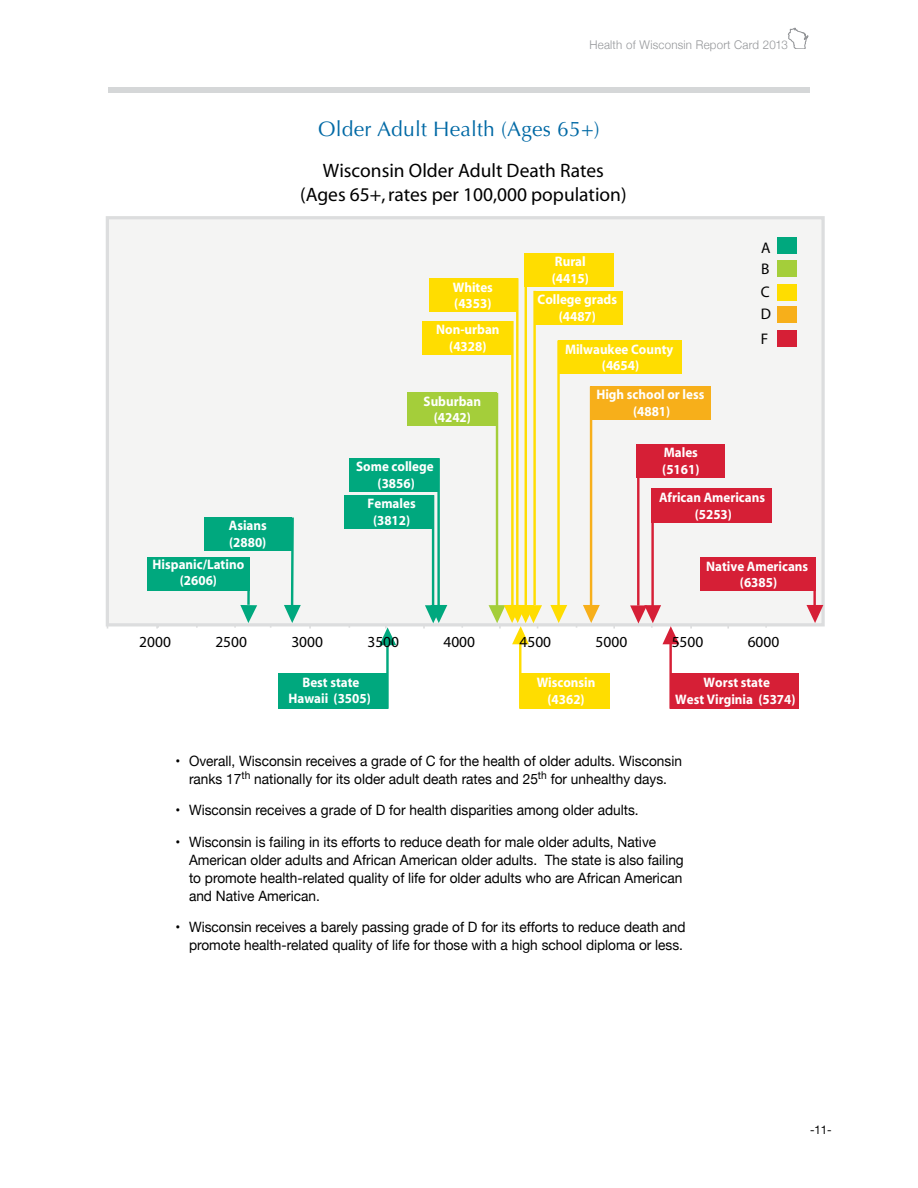
<style>
.page{position:relative;width:918px;height:1188px;background:#fff}
.page>*{position:absolute;margin:0;border:0;box-sizing:border-box;transform-origin:0 0}
.t1{font:21px "Optima";letter-spacing:.01em;color:#0069a5}
.t2{font:19.5px/23.4px "Myriad";color:#010101;text-align:center}
.t3{font:15.45px "Myriad";color:#000}
.t4{font:15.45px/21.5px "Myriad";color:#010101}
.t5{font:14.25px/18px "Helvetica Neue";color:#000;text-align:center;scale:.96 1}
.t6{font:700 13.8px/16.5px "Myriad";color:#fff;text-align:center;scale:.95 1}
.t7{font:300 12px "Helvetica Neue";letter-spacing:.02em;color:#939598;scale:.96 1}
.t8{font:12px "Helvetica Neue";color:#000;scale:.96 1}
</style>
<div class="page">
<svg style="left:788px;top:28px;width:20px;height:21px"></svg>
<div style="left:108px;top:87px;width:702px;height:6px;background:#d5d7d8"></div>
<div style="left:107px;top:218px;width:716px;height:407px;background:#f4f4f3"></div>
<div style="left:106px;top:216px;width:719px;height:410px;border:3px solid #dcddde"></div>
<div style="left:671px;top:673px;width:128px;height:36px;background:#d61f36"></div>
<hr style="left:669px;top:644px;width:3px;height:65px;background:#d61f36">
<hr style="left:651px;top:489px;width:3px;height:118px;background:#d61f36">
<div style="left:777px;top:238px;width:20px;height:16px;background:#00a87e"></div>
<div style="left:777px;top:261px;width:20px;height:16px;background:#a4ce3a"></div>
<div style="left:777px;top:284px;width:20px;height:16px;background:#fd0"></div>
<div style="left:777px;top:306px;width:20px;height:17px;background:#f7af1a"></div>
<div style="left:777px;top:331px;width:20px;height:16px;background:#d61f36"></div>
<hr style="left:813px;top:558px;width:3px;height:47px;background:#d61f36">
<svg style="left:806px;top:605px;width:17px;height:18px"></svg>
<div style="left:700px;top:558px;width:116px;height:33px;background:#d61f36"></div>
<hr style="left:637px;top:445px;width:3px;height:161px;background:#d61f36">
<svg style="left:630px;top:605px;width:49px;height:39px"></svg>
<div style="left:637px;top:444px;width:88px;height:33px;background:#d61f36"></div>
<div style="left:590px;top:387px;width:120px;height:33px;background:#f7af1a"></div>
<hr style="left:590px;top:387px;width:2px;height:218px;background:#f7af1a">
<svg style="left:583px;top:605px;width:17px;height:18px"></svg>
<hr style="left:557px;top:341px;width:3px;height:264px;background:#fd0">
<svg style="left:550px;top:605px;width:17px;height:18px"></svg>
<div style="left:558px;top:341px;width:124px;height:33px;background:#fd0"></div>
<hr style="left:516px;top:278px;width:3px;height:327px;background:#fd0">
<div style="left:429px;top:278px;width:88px;height:34px;background:#fd0"></div>
<hr style="left:525px;top:253px;width:2px;height:352px;background:#fd0">
<div style="left:525px;top:253px;width:89px;height:33px;background:#fd0"></div>
<hr style="left:496px;top:393px;width:2px;height:213px;background:#a4ce3a">
<div style="left:408px;top:393px;width:89px;height:33px;background:#a4ce3a"></div>
<hr style="left:533px;top:291px;width:3px;height:314px;background:#fd0">
<div style="left:534px;top:291px;width:89px;height:34px;background:#fd0"></div>
<div style="left:520px;top:673px;width:90px;height:36px;background:#fd0"></div>
<hr style="left:519px;top:644px;width:2px;height:65px;background:#fd0">
<div style="left:147px;top:557px;width:103px;height:34px;background:#00a87e"></div>
<hr style="left:247px;top:557px;width:3px;height:48px;background:#00a87e">
<svg style="left:234px;top:605px;width:23px;height:23px"></svg>
<div style="left:651px;top:489px;width:121px;height:34px;background:#d61f36"></div>
<hr style="left:437px;top:458px;width:3px;height:147px;background:#00a87e">
<div style="left:349px;top:458px;width:90px;height:33px;background:#00a87e"></div>
<hr style="left:432px;top:495px;width:2px;height:110px;background:#00a87e">
<svg style="left:423px;top:605px;width:24px;height:24px"></svg>
<div style="left:345px;top:495px;width:89px;height:34px;background:#00a87e"></div>
<svg style="left:284px;top:517px;width:17px;height:106px"></svg>
<div style="left:204px;top:518px;width:88px;height:33px;background:#00a87e"></div>
<hr style="left:511px;top:321px;width:3px;height:284px;background:#fd0">
<svg style="left:489px;top:605px;width:53px;height:39px"></svg>
<div style="left:423px;top:321px;width:89px;height:33px;background:#fd0"></div>
<hr style="left:386px;top:644px;width:3px;height:65px;background:#00a87e">
<svg style="left:379px;top:625px;width:17px;height:20px"></svg>
<div style="left:278px;top:673px;width:109px;height:36px;background:#00a87e"></div>
<p class="t7" style="left:590px;top:35px;width:208px">Health of Wisconsin Report Card 2013</p>
<h1 class="t1" style="left:318px;top:117px;width:283px">Older Adult Health (Ages 65+)</h1>
<p class="t6" style="left:229px;top:518px;width:42px;text-align:left">Asians (2880)</p>
<p class="t6" style="left:153px;top:556px;width:98px">Hispanic/Latino (2606)</p>
<h2 class="t2" style="left:300px;top:160px;width:328px">Wisconsin Older Adult Death Rates (Ages 65+, rates per 100,000 population)</h2>
<p class="t6" style="left:453px;top:279px;width:44px;text-align:left">Whites (4353)</p>
<p class="t6" style="left:436px;top:322px;width:68px">Non-urban (4328)</p>
<p class="t6" style="left:424px;top:393px;width:62px">Suburban (4242)</p>
<p class="t6" style="left:552px;top:254px;width:41px;text-align:left">Rural (4415)</p>
<p class="t6" style="left:538px;top:292px;width:85px">College grads (4487)</p>
<p class="t6" style="left:565px;top:341px;width:116px">Milwaukee County (4654)</p>
<p class="t6" style="left:596px;top:387px;width:115px">High school or less (4881)</p>
<p class="t4" style="left:761px;top:238px;width:11px">A<br>B</p>
<p class="t4" style="left:761px;top:282px;width:12px;line-height:21.9px">C<br>D</p>
<p class="t4" style="left:761px;top:329px;width:9px">F</p>
<p class="t6" style="left:356px;top:459px;width:83px">Some college (3856)</p>
<p class="t6" style="left:368px;top:496px;width:52px">Females (3812)</p>
<p class="t6" style="left:662px;top:445px;width:41px;text-align:left">Males (5161)</p>
<p class="t6" style="left:659px;top:490px;width:113px">African Americans (5253)</p>
<p class="t6" style="left:706px;top:558px;width:109px">Native Americans (6385)</p>
<p class="t3" style="left:139px;top:635px;width:33px">2000</p>
<p class="t3" style="left:215px;top:635px;width:33px">2500</p>
<p class="t3" style="left:291px;top:635px;width:33px">3000</p>
<p class="t3" style="left:367px;top:635px;width:33px">3500</p>
<p class="t3" style="left:444px;top:635px;width:33px">4000</p>
<p class="t3" style="left:520px;top:635px;width:33px">4500</p>
<p class="t3" style="left:596px;top:635px;width:33px">5000</p>
<p class="t3" style="left:672px;top:635px;width:33px">5500</p>
<p class="t3" style="left:748px;top:635px;width:33px">6000</p>
<p class="t6" style="left:288px;top:674px;width:88px">Best state<br>Hawaii (3505)</p>
<p class="t6" style="left:537px;top:675px;width:63px">Wisconsin (4362)</p>
<p class="t6" style="left:675px;top:675px;width:128px">Worst state<br>West Virginia (5374)</p>
<p class="t5" style="left:176px;top:752px;width:529px">• Overall, Wisconsin receives a grade of C for the health of older adults. Wisconsin ranks 17<sup>th</sup> nationally for its older adult death rates and 25<sup>th</sup> for unhealthy days.</p>
<p class="t5" style="left:175px;top:802px;width:484px">• Wisconsin receives a grade of D for health disparities among older adults.</p>
<p class="t5" style="left:189px;top:833px;width:517px;text-align:left;text-indent:-14px">• Wisconsin is failing in its efforts to reduce death for male older adults, Native American older adults and African American older adults. The state is also failing to promote health-related quality of life for older adults who are African American and Native American.</p>
<p class="t5" style="left:175px;top:919px;width:533px;text-align:right">• Wisconsin receives a barely passing grade of D for its efforts to reduce death and promote health-related quality of life for those with a high school diploma or less.</p>
<p class="t8" style="left:810px;top:1121px;width:24px">-11-</p>
</div>
